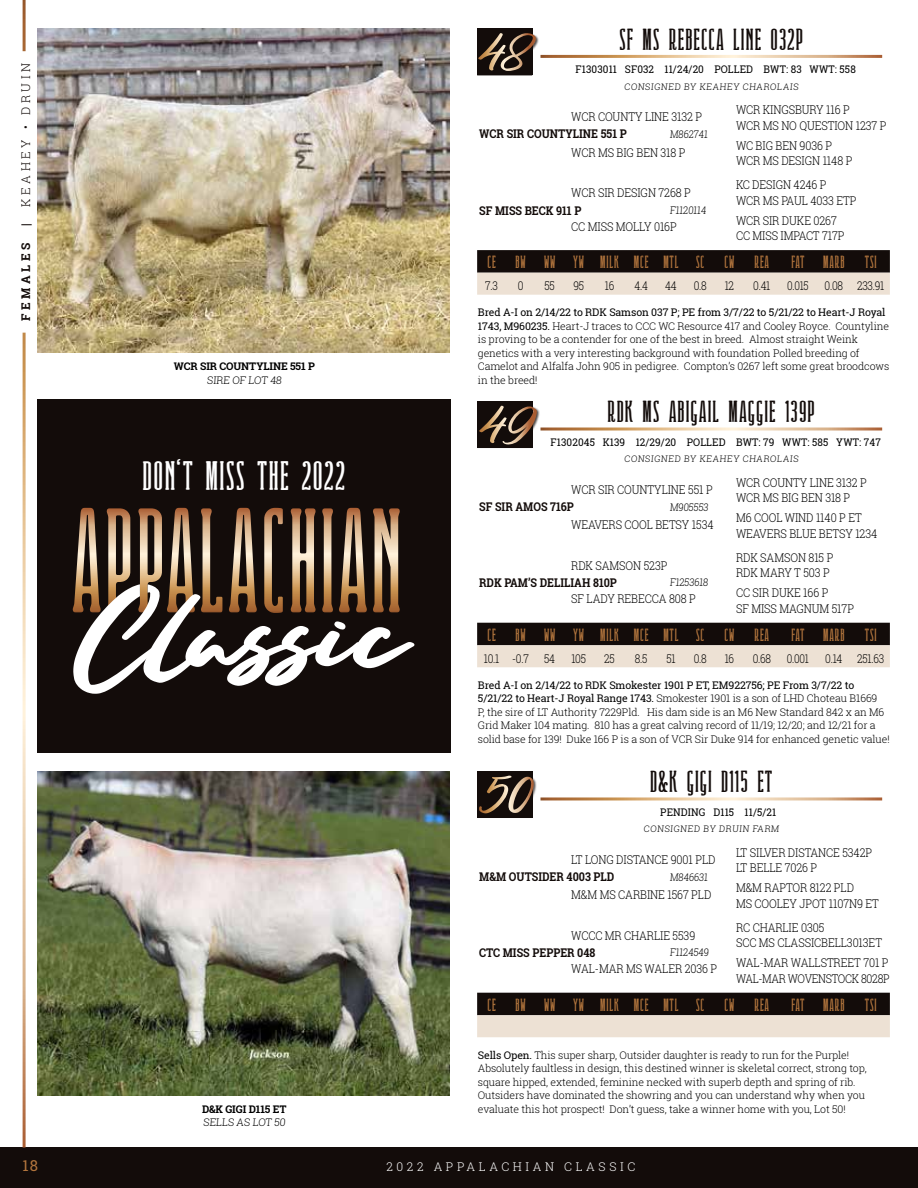
<style>
.page{position:relative;width:918px;height:1188px;background:#fff}
.page>*{position:absolute;margin:0;border:0;box-sizing:border-box;transform-origin:0 0}
.t1{font:38.4px "Ridewell";letter-spacing:.03em;color:#fff;scale:1.25 1}
.t2{font:28.5px "Ridewell";letter-spacing:.03em;color:#130c0a;scale:1.25 1}
.t3{font:22.5px "Sandiego";color:#fff}
.t4{font:16.5px "Ridewell";letter-spacing:.04em;color:#b2753d;scale:1.25 1}
.t5{font:15px "Roboto Slab";color:#b2753d}
.t6{font:300 12px "Roboto Slab";letter-spacing:-.01em;color:#000;scale:.9 1}
.t7{font:700 12px "Roboto Slab";color:#130c0a;scale:.9 1}
.t8{font:300 12px "Roboto Slab";letter-spacing:-.01em;color:#000;scale:.85 1}
.t9{font:300 12px "Roboto Slab";letter-spacing:.3em;color:#fff}
.t10{font:300 12px "Roboto Slab";letter-spacing:-.03em;color:#000;scale:.88 1}
.t11{font:300 12px "Roboto Slab";letter-spacing:.3em;color:#130c0a}
.t12{font:300 12px "Roboto Slab";letter-spacing:-.01em;color:#000;scale:.83 1}
.t13{font:700 12px "Roboto Slab";letter-spacing:.3em;color:#130c0a}
.t14{font:700 12px "Roboto Slab";color:#130c0a}
.t15{font:300 10.5px/13.5px "Roboto Slab";letter-spacing:-.01em;color:#000}
.t16{font:10.5px "Roboto Slab";letter-spacing:.01em;color:#000;scale:.95 1}
.t17{font:300 10.5px "Roboto Slab";letter-spacing:-.01em;color:#000;scale:.9 1}
.t18{font:700 10.5px "Roboto Slab";letter-spacing:-.01em;color:#000}
.t19{font:300 9px "Roboto Slab";color:#000}
.s1{font-weight:400}
</style>
<div class="page">
<div style="left:0;top:1147px;width:918px;height:41px;background:#130c0a"></div>
<hr style="left:23px;top:333px;width:3px;height:815px;background:#fff">
<img style="left:38px;top:28px;width:411px;height:324px">
<svg style="left:477px;top:28px;width:55px;height:47px"></svg>
<div style="left:478px;top:33px;width:62px;height:42px;background:#130c0a"></div>
<svg style="left:477px;top:250px;width:413px;height:45px;background:#807770"></svg>
<svg style="left:477px;top:401px;width:55px;height:47px"></svg>
<div style="left:479px;top:406px;width:62px;height:42px;background:#130c0a"></div>
<svg style="left:477px;top:623px;width:413px;height:44px;background:#7f766e"></svg>
<img style="left:38px;top:771px;width:411px;height:324px">
<svg style="left:477px;top:771px;width:55px;height:47px"></svg>
<div style="left:479px;top:776px;width:58px;height:41px;background:#130c0a"></div>
<svg style="left:477px;top:993px;width:413px;height:44px;background:#7f766e"></svg>
<div style="left:38px;top:400px;width:413px;height:353px;background:#130c0a"></div>
<svg style="left:73px;top:508px;width:341px;height:186px"></svg>
<p class="t11" style="left:18px;top:207px;width:145px;rotate:-90deg">KEAHEY • DRUIN</p>
<p class="t14" style="left:18px;top:226px;width:4px;rotate:-90deg">|</p>
<p class="t13" style="left:18px;top:321px;width:80px;rotate:-90deg">FEMALES</p>
<p class="t18" style="left:174px;top:359px;width:143px">WCR SIR COUNTYLINE 551 P</p>
<p class="t15" style="left:207px;top:373px;width:78px">SIRE OF LOT 48</p>
<h1 class="t1" style="left:142px;top:453px;width:164px">DON’T MISS THE 2022</h1>
<p class="t18" style="left:202px;top:1102px;width:86px">D&amp;K GIGI D115 ET</p>
<p class="t15" style="left:203px;top:1115px;width:85px">SELLS AS LOT 50</p>
<h3 class="t3" style="left:478px;top:49px;width:60px">48</h3>
<h2 class="t2" style="left:619px;top:23px;width:149px">SF MS REBECCA LINE 032P</h2>
<p class="t16" style="left:576px;top:62px;width:296px">F1303011 SF032 11/24/20 POLLED BWT: 83 WWT: 558</p>
<p class="t19" style="left:624px;top:80px;width:177px">CONSIGNED BY KEAHEY CHAROLAIS</p>
<p class="t6" style="left:571px;top:109px;width:147px">WCR COUNTY LINE 3132 P</p>
<p class="t7" style="left:479px;top:126px;width:165px">WCR SIR COUNTYLINE 551 P</p>
<p class="t17" style="left:670px;top:127px;width:45px">M862741</p>
<p class="t6" style="left:571px;top:144px;width:129px">WCR MS BIG BEN 318 P</p>
<p class="t6" style="left:571px;top:184px;width:135px">WCR SIR DESIGN 7268 P</p>
<p class="t7" style="left:479px;top:202px;width:115px">SF MISS BECK 911 P</p>
<p class="t17" style="left:670px;top:203px;width:43px">F1120114</p>
<p class="t6" style="left:571px;top:218px;width:119px">CC MISS MOLLY 016P</p>
<p class="t6" style="left:736px;top:102px;width:128px">WCR KINGSBURY 116 P</p>
<p class="t6" style="left:736px;top:117px;width:169px">WCR MS NO QUESTION 1237 P</p>
<p class="t6" style="left:736px;top:137px;width:108px">WC BIG BEN 9036 P</p>
<p class="t6" style="left:736px;top:153px;width:131px">WCR MS DESIGN 1148 P</p>
<p class="t6" style="left:736px;top:176px;width:102px">KC DESIGN 4246 P</p>
<p class="t6" style="left:736px;top:192px;width:135px">WCR MS PAUL 4033 ETP</p>
<p class="t6" style="left:736px;top:212px;width:114px">WCR SIR DUKE 0267</p>
<p class="t6" style="left:736px;top:228px;width:122px">CC MISS IMPACT 717P</p>
<h3 class="t4" style="left:487px;top:252px;width:227px">CE BW WW YW MILK MCE MTL SC CW REA</h3>
<h3 class="t4" style="left:791px;top:252px;width:70px">FAT MARB TSI</h3>
<p class="t8" style="left:485px;top:277px;width:17px">7.3</p>
<p class="t8" style="left:518px;top:277px;width:8px">0</p>
<p class="t8" style="left:544px;top:277px;width:14px">55</p>
<p class="t8" style="left:573px;top:277px;width:14px">95</p>
<p class="t8" style="left:605px;top:277px;width:13px">16</p>
<p class="t8" style="left:634px;top:277px;width:17px">4.4</p>
<p class="t8" style="left:665px;top:277px;width:15px">44</p>
<p class="t8" style="left:694px;top:277px;width:17px">0.8</p>
<p class="t8" style="left:725px;top:277px;width:13px">12</p>
<p class="t8" style="left:753px;top:277px;width:22px">0.41</p>
<p class="t12" style="left:787px;top:277px;width:27px">0.015</p>
<p class="t8" style="left:825px;top:277px;width:72px">0.08 233.91</p>
<p class="t15" style="left:478px;top:305px;width:413px"><span class="s1">Bred A-I on 2/14/22 to RDK Samson 037 P; PE from 3/7/22 to 5/21/22 to Heart-J Royal 1743, M960235.</span> Heart-J traces to CCC WC Resource 417 and Cooley Royce. Countyline is proving to be a contender for one of the best in breed. Almost straight Weink genetics with a very interesting background with foundation Polled breeding of Camelot and Alfalfa John 905 in pedigree. Compton’s 0267 left some great broodcows in the breed!</p>
<h3 class="t3" style="left:479px;top:422px;width:60px">49</h3>
<h2 class="t2" style="left:608px;top:395px;width:167px">RDK MS ABIGAIL MAGGIE 139P</h2>
<p class="t16" style="left:551px;top:435px;width:349px">F1302045 K139 12/29/20 POLLED BWT: 79 WWT: 585 YWT: 747</p>
<p class="t19" style="left:624px;top:453px;width:177px">CONSIGNED BY KEAHEY CHAROLAIS</p>
<p class="t6" style="left:571px;top:481px;width:159px">WCR SIR COUNTYLINE 551 P</p>
<p class="t7" style="left:479px;top:498px;width:107px">SF SIR AMOS 716P</p>
<p class="t17" style="left:670px;top:500px;width:46px">M905553</p>
<p class="t6" style="left:571px;top:517px;width:160px">WEAVERS COOL BETSY 1534</p>
<p class="t6" style="left:571px;top:557px;width:108px">RDK SAMSON 523P</p>
<p class="t7" style="left:479px;top:575px;width:155px">RDK PAM’S DELILIAH 810P</p>
<p class="t17" style="left:670px;top:575px;width:45px">F1253618</p>
<p class="t6" style="left:571px;top:591px;width:140px">SF LADY REBECCA 808 P</p>
<p class="t6" style="left:736px;top:474px;width:147px">WCR COUNTY LINE 3132 P</p>
<p class="t6" style="left:736px;top:490px;width:129px">WCR MS BIG BEN 318 P</p>
<p class="t6" style="left:736px;top:510px;width:141px">M6 COOL WIND 1140 P ET</p>
<p class="t6" style="left:736px;top:525px;width:159px">WEAVERS BLUE BETSY 1234</p>
<p class="t6" style="left:736px;top:549px;width:110px">RDK SAMSON 815 P</p>
<p class="t6" style="left:736px;top:565px;width:106px">RDK MARY T 503 P</p>
<p class="t6" style="left:736px;top:585px;width:104px">CC SIR DUKE 166 P</p>
<p class="t6" style="left:736px;top:600px;width:133px">SF MISS MAGNUM 517P</p>
<h3 class="t4" style="left:487px;top:625px;width:227px">CE BW WW YW MILK MCE MTL SC CW REA</h3>
<h3 class="t4" style="left:791px;top:625px;width:70px">FAT MARB TSI</h3>
<p class="t8" style="left:484px;top:650px;width:55px">10.1 -0.7</p>
<p class="t8" style="left:544px;top:650px;width:14px">54</p>
<p class="t8" style="left:571px;top:650px;width:19px">105</p>
<p class="t8" style="left:604px;top:650px;width:14px">25</p>
<p class="t8" style="left:635px;top:650px;width:16px">8.5</p>
<p class="t8" style="left:666px;top:650px;width:12px">51</p>
<p class="t8" style="left:694px;top:650px;width:17px">0.8</p>
<p class="t8" style="left:725px;top:650px;width:13px">16</p>
<p class="t8" style="left:753px;top:650px;width:23px">0.68</p>
<p class="t12" style="left:787px;top:650px;width:28px">0.001</p>
<p class="t8" style="left:825px;top:650px;width:71px">0.14 251. 63</p>
<p class="t15" style="left:478px;top:678px;width:413px"><span class="s1">Bred A-I on 2/14/22 to RDK Smokester 1901 P ET, EM922756; PE From 3/7/22 to 5/21/22 to Heart-J Royal Range 1743.</span> Smokester 1901 is a son of LHD Choteau B1669<br>P, the sire of LT Authority 7229Pld. His dam side is an M6 New Standard 842 x an M6<br>Grid Maker 104 mating. 810 has a great calving record of 11/19; 12/20; and 12/21 for a solid base for 139! Duke 166 P is a son of VCR Sir Duke 914 for enhanced genetic value!</p>
<h3 class="t3" style="left:479px;top:792px;width:53px">50</h3>
<h2 class="t2" style="left:650px;top:765px;width:99px">D&amp;K GIGI D115 ET</h2>
<p class="t16" style="left:660px;top:805px;width:124px">PENDING D115 11/5/21</p>
<p class="t19" style="left:644px;top:823px;width:138px">CONSIGNED BY DRUIN FARM</p>
<p class="t6" style="left:571px;top:851px;width:162px">LT LONG DISTANCE 9001 PLD</p>
<p class="t7" style="left:479px;top:868px;width:152px">M&amp;M OUTSIDER 4003 PLD</p>
<p class="t17" style="left:670px;top:870px;width:45px">M846631</p>
<p class="t6" style="left:571px;top:887px;width:157px">M&amp;M MS CARBINE 1567 PLD</p>
<p class="t6" style="left:571px;top:927px;width:139px">WCCC MR CHARLIE 5539</p>
<p class="t7" style="left:479px;top:945px;width:131px">CTC MISS PEPPER 048</p>
<p class="t17" style="left:670px;top:945px;width:46px">F1124549</p>
<p class="t6" style="left:571px;top:961px;width:164px">WAL-MAR MS WALER 2036 P</p>
<p class="t6" style="left:736px;top:844px;width:153px">LT SILVER DISTANCE 5342P</p>
<p class="t6" style="left:736px;top:860px;width:92px">LT BELLE 7026 P</p>
<p class="t6" style="left:736px;top:880px;width:133px">M&amp;M RAPTOR 8122 PLD</p>
<p class="t6" style="left:736px;top:895px;width:160px">MS COOLEY JPOT 1107N9 ET</p>
<p class="t6" style="left:736px;top:919px;width:100px">RC CHARLIE 0305</p>
<p class="t6" style="left:736px;top:935px;width:164px">SCC MS CLASSICBELL3013ET</p>
<p class="t6" style="left:736px;top:955px;width:171px">WAL-MAR WALLSTREET 701 P</p>
<p class="t10" style="left:736px;top:970px;width:176px">WAL-MAR WOVENSTOCK 8028P</p>
<h3 class="t4" style="left:487px;top:995px;width:227px">CE BW WW YW MILK MCE MTL SC CW REA</h3>
<h3 class="t4" style="left:791px;top:995px;width:70px">FAT MARB TSI</h3>
<p class="t15" style="left:478px;top:1048px;width:390px"><span class="s1">Sells Open.</span> This super sharp, Outsider daughter is ready to run for the Purple!<br>Absolutely faultless in design, this destined winner is skeletal correct, strong top, square hipped, extended, feminine necked with superb depth and spring of rib.<br>Outsiders have dominated the showring and you can understand why when you evaluate this hot prospect! Don’t guess, take a winner home with you, Lot 50!</p>
<h3 class="t5" style="left:22px;top:1155px;width:17px">18</h3>
<p class="t9" style="left:386px;top:1158px;width:250px">2022 APPALACHIAN CLASSIC</p>
</div>
